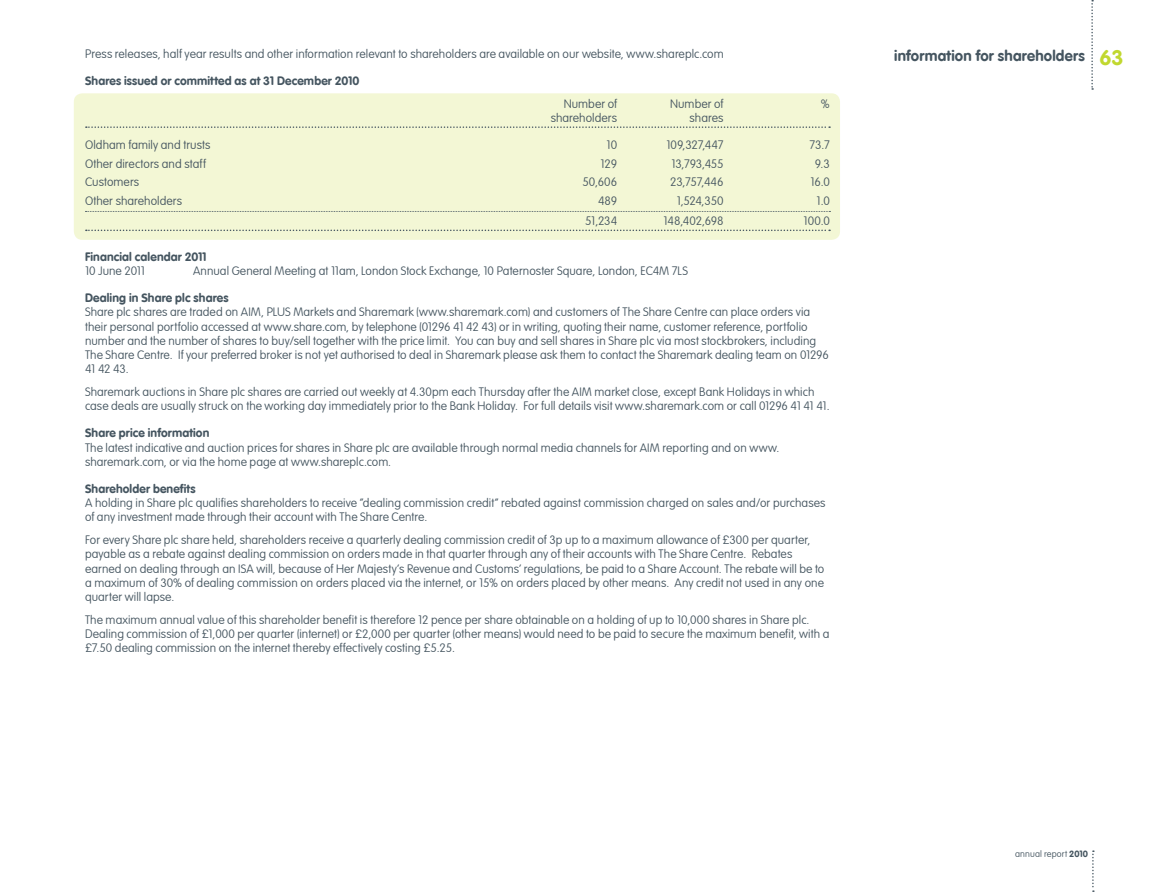
<style>
.page{position:relative;width:1149px;height:893px;background:#fff}
.page>*{position:absolute;margin:0;border:0;box-sizing:border-box;transform-origin:0 0}
.t1{font:700 21px "VAG Rounded LT";color:#c1d82f}
.t2{font:700 15px "VAG Rounded LT";letter-spacing:.015em;color:#455560}
.t3{font:100 12px/14.2px "VAG Rounded LT";letter-spacing:.005em;color:#455560}
.t4{font:700 12px "VAG Rounded LT";letter-spacing:.01em;color:#455560}
.t5{font:100 12px "VAG Rounded LT";letter-spacing:-.015em;color:#455560}
.t6{font:100 9px "VAG Rounded LT";letter-spacing:.015em;color:#455560}
.s1{font-weight:700}
</style>
<div class="page">
<svg style="left:1091px;top:0;width:1px;height:90px"></svg>
<svg style="left:1092px;top:850px;width:1px;height:42px"></svg>
<div style="left:74px;top:93px;width:765px;height:147px;background:#f3f7d5;border-radius:9px"></div>
<svg style="left:86px;top:126px;width:743px;height:2px"></svg>
<svg style="left:85px;top:211px;width:745px;height:1px"></svg>
<svg style="left:86px;top:230px;width:743px;height:1px"></svg>
<p class="t3" style="left:85px;top:47px;width:640px">Press releases, half year results and other information relevant to shareholders are available on our website, www.shareplc.com</p>
<p class="t4" style="left:85px;top:74px;width:276px">Shares issued or committed as at 31 December 2010</p>
<p class="t3" style="left:563px;top:97px;width:55px">Number of</p>
<p class="t3" style="left:669px;top:97px;width:55px">Number of</p>
<p class="t3" style="left:820px;top:97px;width:10px">%</p>
<p class="t3" style="left:550px;top:111px;width:68px">shareholders</p>
<p class="t3" style="left:689px;top:111px;width:35px">shares</p>
<p class="t3" style="left:85px;top:138px;width:127px">Oldham family and trusts</p>
<p class="t3" style="left:606px;top:138px;width:12px">10</p>
<p class="t5" style="left:666px;top:138px;width:59px">109,327,447</p>
<p class="t3" style="left:809px;top:138px;width:22px">73.7</p>
<p class="t3" style="left:85px;top:157px;width:122px">Other directors and staff</p>
<p class="t3" style="left:600px;top:157px;width:18px">129</p>
<p class="t3" style="left:671px;top:157px;width:54px">13,793,455</p>
<p class="t3" style="left:814px;top:157px;width:16px">9.3</p>
<p class="t3" style="left:85px;top:175px;width:56px">Customers</p>
<p class="t3" style="left:582px;top:175px;width:36px">50,606</p>
<p class="t3" style="left:670px;top:175px;width:55px">23,757,446</p>
<p class="t3" style="left:810px;top:175px;width:21px">16.0</p>
<p class="t3" style="left:85px;top:194px;width:98px">Other shareholders</p>
<p class="t3" style="left:598px;top:194px;width:20px">489</p>
<p class="t3" style="left:676px;top:194px;width:48px">1,524,350</p>
<p class="t3" style="left:816px;top:194px;width:15px">1.0</p>
<p class="t3" style="left:585px;top:214px;width:34px">51,234</p>
<p class="t3" style="left:663px;top:214px;width:61px">148,402,698</p>
<p class="t3" style="left:803px;top:214px;width:28px">100.0</p>
<p class="t4" style="left:85px;top:250px;width:123px">Financial calendar 2011</p>
<p class="t3" style="left:85px;top:264px;width:61px">10 June 2011</p>
<p class="t3" style="left:193px;top:264px;width:496px">Annual General Meeting at 11am, London Stock Exchange, 10 Paternoster Square, London, EC4M 7LS</p>
<p class="t4" style="left:85px;top:291px;width:145px">Dealing in Share plc shares</p>
<p class="t3" style="left:85px;top:305px;width:745px">Share plc shares are traded on AIM, PLUS Markets and Sharemark (www.sharemark.com) and customers of The Share Centre can place orders via their personal portfolio accessed at www.share.com, by telephone (01296 41 42 43) or in writing, quoting their name, customer reference, portfolio number and the number of shares to buy/sell together with the price limit. You can buy and sell shares in Share plc via most stockbrokers, including The Share Centre. If your preferred broker is not yet authorised to deal in Sharemark please ask them to contact the Sharemark dealing team on 01296<br>41 42 43.</p>
<p class="t3" style="left:85px;top:385px;width:745px">Sharemark auctions in Share plc shares are carried out weekly at 4.30pm each Thursday after the AIM market close, except Bank Holidays in which case deals are usually struck on the working day immediately prior to the Bank Holiday. For full details visit www.sharemark.com or call 01296 41 41 41.</p>
<p class="t4" style="left:85px;top:426px;width:126px">Share price information</p>
<p class="t3" style="left:85px;top:441px;width:695px">The latest indicative and auction prices for shares in Share plc are available through normal media channels for AIM reporting and on www. sharemark.com, or via the home page at www.shareplc.com.</p>
<p class="t4" style="left:85px;top:481px;width:112px">Shareholder benefits</p>
<p class="t3" style="left:85px;top:496px;width:741px">A holding in Share plc qualifies shareholders to receive “dealing commission credit” rebated against commission charged on sales and/or purchases of any investment made through their account with The Share Centre.</p>
<p class="t3" style="left:85px;top:533px;width:740px">For every Share plc share held, shareholders receive a quarterly dealing commission credit of 3p up to a maximum allowance of £300 per quarter, payable as a rebate against dealing commission on orders made in that quarter through any of their accounts with The Share Centre. Rebates earned on dealing through an ISA will, because of Her Majesty’s Revenue and Customs’ regulations, be paid to a Share Account. The rebate will be to a maximum of 30% of dealing commission on orders placed via the internet, or 15% on orders placed by other means. Any credit not used in any one quarter will lapse.</p>
<p class="t3" style="left:85px;top:613px;width:745px">The maximum annual value of this shareholder benefit is therefore 12 pence per share obtainable on a holding of up to 10,000 shares in Share plc.<br>Dealing commission of £1,000 per quarter (internet) or £2,000 per quarter (other means) would need to be paid to secure the maximum benefit, with a £7.50 dealing commission on the internet thereby effectively costing £5.25.</p>
<p class="t2" style="left:894px;top:47px;width:192px">information for shareholders</p>
<h1 class="t1" style="left:1098px;top:46px;width:26px">63</h1>
<p class="t6" style="left:1014px;top:849px;width:74px">annual report <span class="s1">2010</span></p>
</div>
